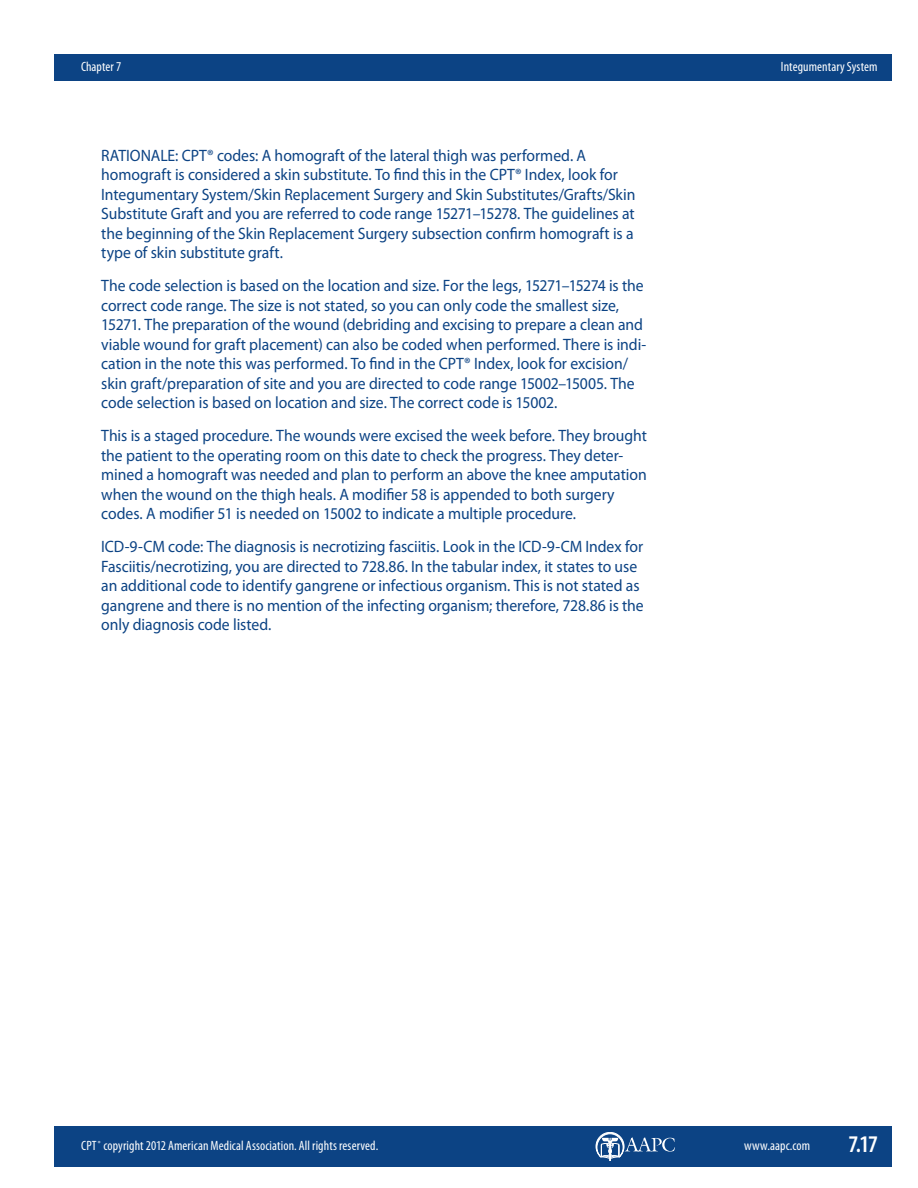
<style>
.page{position:relative;width:918px;height:1188px;background:#fff}
.page>*{position:absolute;margin:0;border:0;box-sizing:border-box;transform-origin:0 0}
.t1{font:600 condensed 24px "Myriad Pro";color:#fff}
.t2{font:16.5px/19.5px "Myriad Pro";letter-spacing:-.005em;color:#0c4384;scale:.95 1}
.t3{font:condensed 13.5px "Myriad Pro";letter-spacing:.01em;color:#fff}
</style>
<div class="page">
<div style="left:54px;top:1126px;width:837px;height:40px;background:#0c4384"></div>
<div style="left:54px;top:54px;width:837px;height:27px;background:#0c4384"></div>
<svg style="left:596px;top:1132px;width:79px;height:29px"></svg>
<p class="t3" style="left:81px;top:62px;width:42px">Chapter 7</p>
<p class="t3" style="left:781px;top:62px;width:98px">Integumentary System</p>
<p class="t2" style="left:101px;top:147px;width:564px">RATIONALE: CPT® codes: A homograft of the lateral thigh was performed. A homograft is considered a skin substitute. To find this in the CPT® Index, look for Integumentary System/Skin Replacement Surgery and Skin Substitutes/Grafts/Skin Substitute Graft and you are referred to code range 15271–15278. The guidelines at the beginning of the Skin Replacement Surgery subsection confirm homograft is a type of skin substitute graft.</p>
<p class="t2" style="left:101px;top:277px;width:575px">The code selection is based on the location and size. For the legs, 15271–15274 is the correct code range. The size is not stated, so you can only code the smallest size, 15271. The preparation of the wound (debriding and excising to prepare a clean and viable wound for graft placement) can also be coded when performed. There is indi&shy;cation in the note this was performed. To find in the CPT® Index, look for excision/ skin graft/preparation of site and you are directed to code range 15002–15005. The code selection is based on location and size. The correct code is 15002.</p>
<p class="t2" style="left:101px;top:427px;width:576px">This is a staged procedure. The wounds were excised the week before. They brought the patient to the operating room on this date to check the progress. They deter&shy;mined a homograft was needed and plan to perform an above the knee amputation when the wound on the thigh heals. A modifier 58 is appended to both surgery codes. A modifier 51 is needed on 15002 to indicate a multiple procedure.</p>
<p class="t2" style="left:101px;top:538px;width:573px">ICD-9-CM code: The diagnosis is necrotizing fasciitis. Look in the ICD-9-CM Index for Fasciitis/necrotizing, you are directed to 728.86. In the tabular index, it states to use an additional code to identify gangrene or infectious organism. This is not stated as gangrene and there is no mention of the infecting organism; therefore, 728.86 is the only diagnosis code listed.</p>
<p class="t3" style="left:81px;top:1141px;width:298px">CPT<sup>®</sup> copyright 2012 American Medical Association. All rights reserved.</p>
<p class="t3" style="left:744px;top:1141px;width:68px">www.aapc.com</p>
<h1 class="t1" style="left:848px;top:1130px;width:31px">7.17</h1>
</div>
